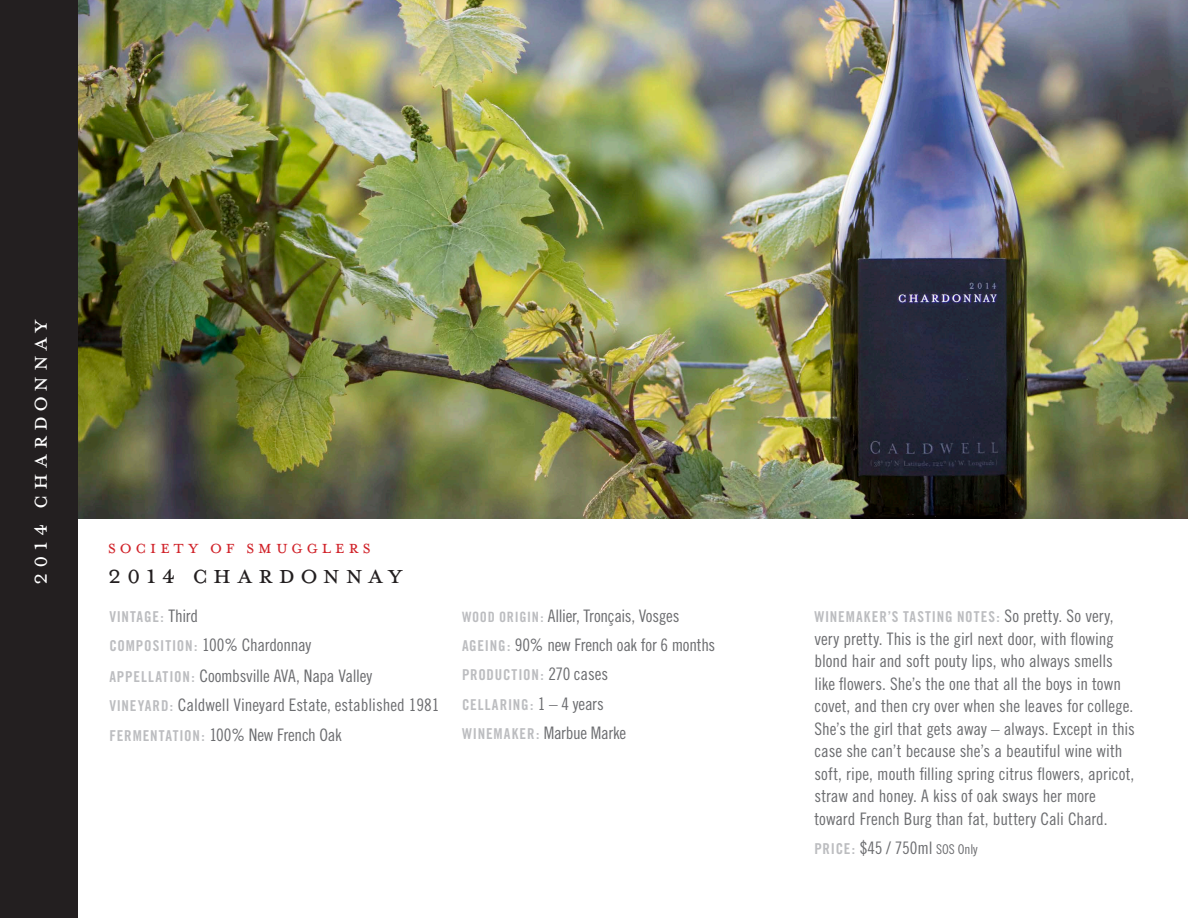
<style>
.page{position:relative;width:1188px;height:918px;background:#fff}
.page>*{position:absolute;margin:0;border:0;box-sizing:border-box;transform-origin:0 0}
.t1{font:30px "Mrs Eaves Small Caps";letter-spacing:.16em;color:#231f20}
.t2{font:27px "Mrs Eaves Small Caps";letter-spacing:.16em;color:#fff}
.body_copy{font:21px "Mrs Eaves Small Caps";letter-spacing:.165em;color:#d1232a}
.body_copy-2{font:17.25px/22.5px "Trade Gothic Cond Eighteen";letter-spacing:-.005em;color:#6c6d70}
.body_copy-3{font:15px "Trade Gothic Bold Cond Twenty";letter-spacing:.05em;color:#bcbdc0}
.s1{font-family:"Trade Gothic Cond Eighteen";font-size:17.25px;color:#6c6d70}
.s2{font-family:"Trade Gothic Bold Cond Twenty";font-size:15px;color:#bcbdc0}
.s3{font-family:"Trade Gothic Bold Cond Twenty";font-size:14.25px;color:#bcbdc0}
.s4{font-size:13.5px}
</style>
<div class="page">
<img style="left:77px;top:0;width:1111px;height:518px">
<div style="left:0;top:0;width:77px;height:918px;background:#231f20"></div>
<p class="t2" style="left:25px;top:585px;width:267px;rotate:-90deg">2014 chardonnay</p>
<p class="body_copy" style="left:108px;top:536px;width:265px">society of smugglers</p>
<p class="t1" style="left:108px;top:559px;width:296px">2014 chardonnay</p>
<p class="body_copy-3" style="left:110px;top:608px;width:90px">VINTAGE: <span class="s1">Third</span></p>
<p class="body_copy-2" style="left:110px;top:634px;width:203px"><span class="s2">COMPOSITION:</span> 100% Chardonnay</p>
<p class="body_copy-2" style="left:110px;top:665px;width:264px"><span class="s2">APPELLATION:</span> Coombsville AVA, Napa Valley</p>
<p class="body_copy-2" style="left:110px;top:694px;width:331px"><span class="s2">VINEYARD:</span> Caldwell Vineyard Estate, established 1981</p>
<p class="body_copy-2" style="left:110px;top:723px;width:234px"><span class="s2">FERMENTATION:</span> 100% New French Oak</p>
<p class="body_copy-2" style="left:462px;top:605px;width:219px"><span class="s3">WOOD ORIGIN:</span> Allier, Tronçais, Vosges</p>
<p class="body_copy-2" style="left:462px;top:634px;width:255px"><span class="s2">AGEING:</span> 90% new French oak for 6 months</p>
<p class="body_copy-3" style="left:462px;top:666px;width:148px">PRODUCTION: <span class="s1">270 cases</span></p>
<p class="body_copy-3" style="left:462px;top:695px;width:143px">CELLARING: <span class="s1">1 – 4 years</span></p>
<p class="body_copy-2" style="left:462px;top:721px;width:166px"><span class="s2">WINEMAKER:</span> Marbue Marke</p>
<p class="body_copy-3" style="left:814px;top:608px;width:301px">WINEMAKER’S TASTING NOTES: <span class="s1">So pretty. So very,</span></p>
<p class="body_copy-2" style="left:814px;top:627px;width:322px">very pretty. This is the girl next door, with flowing blond hair and soft pouty lips, who always smells like flowers. She’s the one that all the boys in town covet, and then cry over when she leaves for college.<br>She’s the girl that gets away – always. Except in this case she can’t because she’s a beautiful wine with soft, ripe, mouth filling spring citrus flowers, apricot, straw and honey. A kiss of oak sways her more toward French Burg than fat, buttery Cali Chard.</p>
<p class="body_copy-2" style="left:814px;top:837px;width:165px"><span class="s2">PRICE:</span> $45 / 750ml <span class="s4">SOS Only</span></p>
</div>
